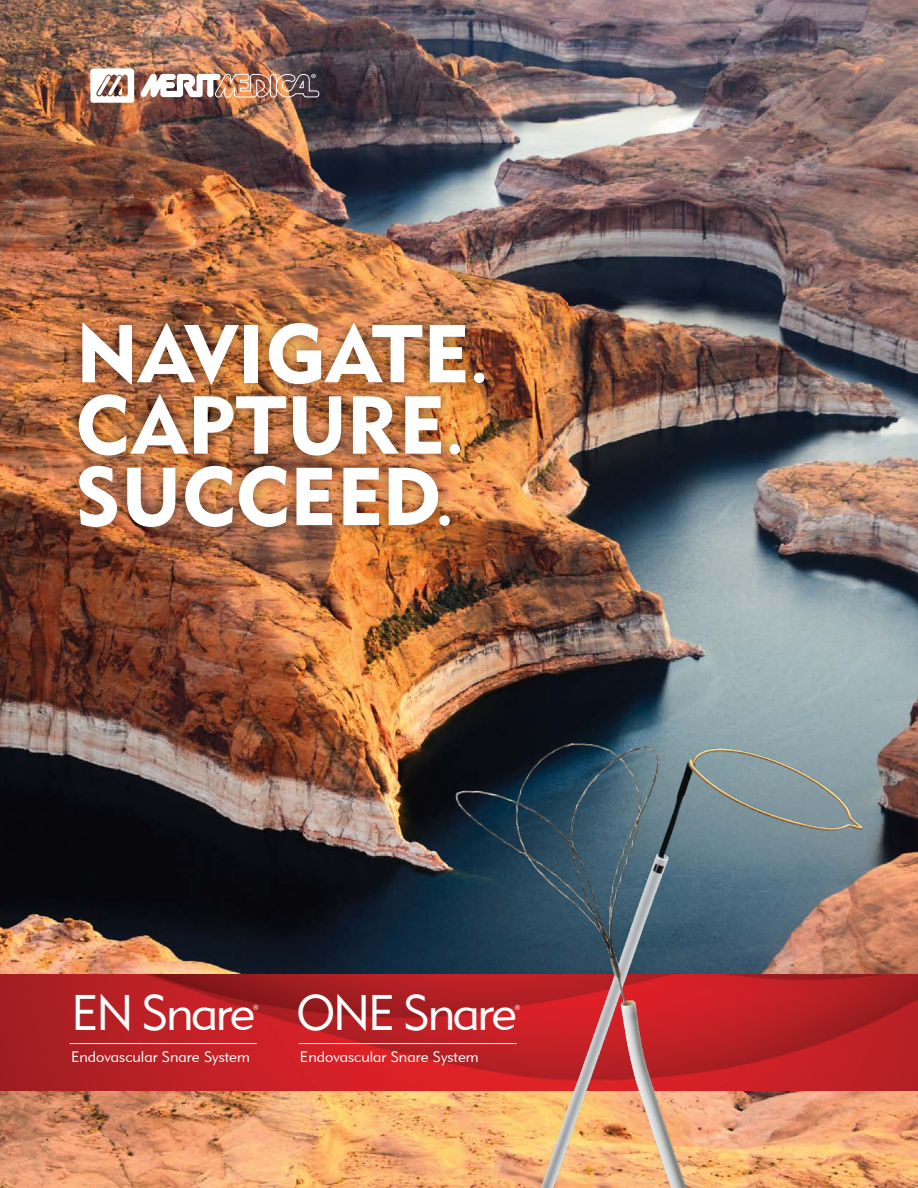
<style>
.page{position:relative;width:918px;height:1188px;background:#fff}
.page>*{position:absolute;margin:0;border:0;box-sizing:border-box;transform-origin:0 0}
.t1{font:81px/71.4px "Geometric 415 BT Black A";letter-spacing:.01em;color:#fff}
.t2{font:49.8px "Geometric 415 BT Lite A";letter-spacing:-.05em;color:#fff}
.t3{font:15.3px "Geometric 415 BT Lite A";color:#fff}
.t4{font:7.2px "Geometric 415 BT Lite A";color:#fff}
.s1{font-size:63px}
</style>
<div class="page">
<img style="left:0;top:0;width:918px;height:1188px">
<img style="left:0;top:975px;width:414px;height:116px">
<svg style="left:90px;top:68px;width:44px;height:35px"></svg>
<img style="left:140px;top:72px;width:179px;height:26px">
<img style="left:414px;top:697px;width:504px;height:491px">
<hr style="left:299px;top:1043px;width:218px;height:1px;background:#fff">
<div style="left:66px;top:311px;width:430px;height:228px;background:#000;opacity:.48"></div>
<hr style="left:70px;top:1043px;width:187px;height:1px;background:#fff">
<h1 class="t1" style="left:76px;top:317px;width:414px">NAVIGATE<span class="s1">.<br></span>CAPTURE<span class="s1">.<br></span>SUCCEED<span class="s1">.</span></h1>
<h2 class="t2" style="left:71px;top:982px;width:186px">EN Snare</h2>
<p class="t4" style="left:253px;top:1003px;width:8px">®</p>
<h2 class="t2" style="left:296px;top:982px;width:222px">ONE Snare</h2>
<p class="t4" style="left:514px;top:1003px;width:8px">®</p>
<p class="t3" style="left:71px;top:1047px;width:180px">Endovascular Snare System</p>
<p class="t3" style="left:300px;top:1048px;width:180px">Endovascular Snare System</p>
</div>
